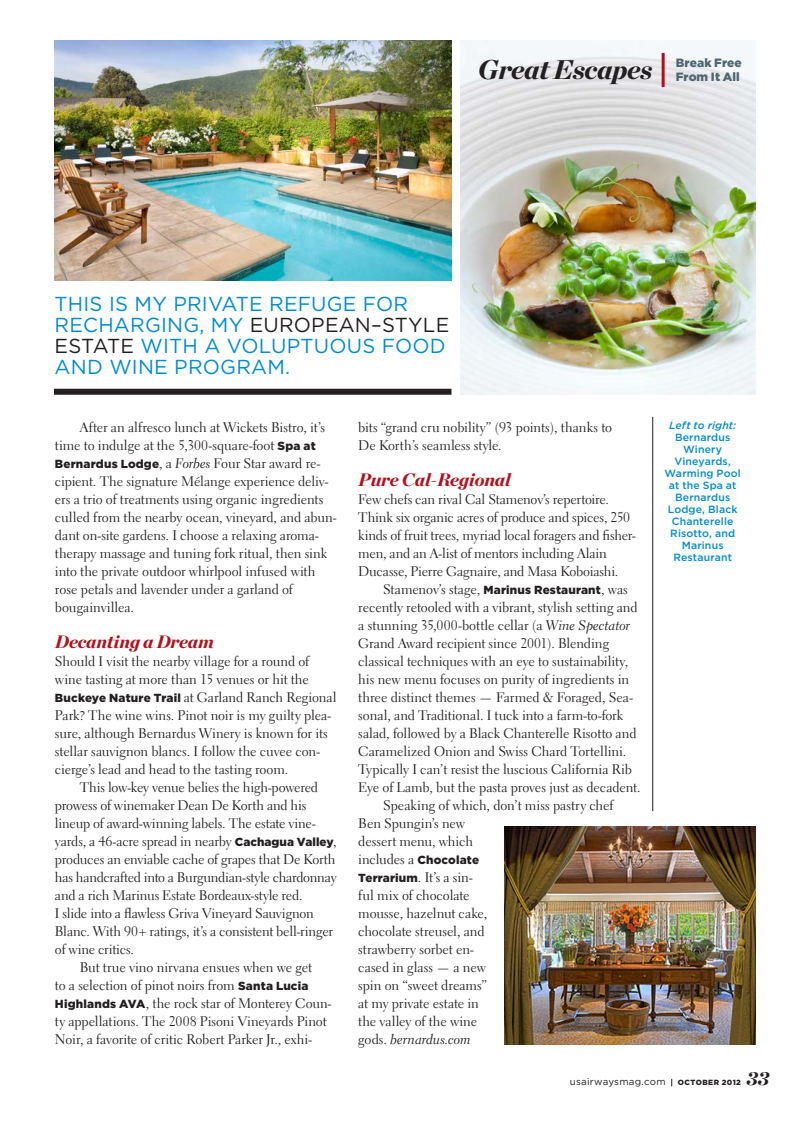
<style>
.page{position:relative;width:810px;height:1134px;background:#fff}
.page>*{position:absolute;margin:0;border:0;box-sizing:border-box;transform-origin:0 0}
.Dept__name{font:italic 900 27px "Chronicle Display";letter-spacing:-.01em;color:#231f20}
.Dept__PQ__Gotham_BLU{font:20.25px/21px "Gotham";letter-spacing:.01em;color:#008cd0}
.t1{font:italic 900 19.35px "Chronicle Display";color:#231f20}
.Body_copy__Electra_9{font:italic 900 18px "Chronicle Display";letter-spacing:-.005em;color:#b50e1a}
.Body_copy__Electra_9-2{font:13.8px/18px "Electra LH";letter-spacing:-.01em;color:#231f20}
.Body_copy__no_indent{font:13.8px/18px "Electra LH";letter-spacing:-.01em;color:#231f20}
.Dept__tag{font:900 12px/13.5px "Gotham";letter-spacing:.005em;color:#4f6570}
.t2{font:500 10.5px/12px "Gotham";letter-spacing:.015em;color:#008cd0;text-align:center}
.t3{font:9.75px "Gotham";letter-spacing:.025em;color:#231f20}
.s1{color:#231f20}
.s2{font-family:"Gotham";font-weight:900;font-size:11.7px}
.s3{font-family:"Electra LH Cursive"}
.s4{font-style:italic}
.s5{font-weight:900;font-size:7.5px}
</style>
<div class="page">
<img style="left:460px;top:40px;width:296px;height:354px">
<hr style="left:662px;top:53px;width:3px;height:34px;background:#b50e1a">
<hr style="left:652px;top:417px;width:1px;height:394px;background:#231f20">
<img style="left:54px;top:40px;width:398px;height:241px">
<div style="left:54px;top:389px;width:398px;height:6px;background:#231f20"></div>
<img style="left:504px;top:826px;width:252px;height:218px">
<p class="Dept__name" style="left:478px;top:52px;width:176px">Great Escapes</p>
<p class="Dept__tag" style="left:676px;top:56px;width:68px">Break Free<br>From It All</p>
<p class="Dept__PQ__Gotham_BLU" style="left:55px;top:293px;width:396px">THIS IS MY PRIVATE REFUGE FOR<br>RECHARGING, MY <span class="s1">EUROPEAN–STYLE<br>ESTATE</span> WITH A VOLUPTUOUS FOOD<br>AND WINE PROGRAM.</p>
<p class="Body_copy__Electra_9-2" style="left:55px;top:418px;width:283px;text-indent:25px">After an alfresco lunch at Wickets Bistro, it’s time to indulge at the 5,300-square-foot <span class="s2">Spa at Bernardus Lodge</span>, a <span class="s3">Forbes</span> Four Star award re&shy;cipient. The signature Mélange experience deliv&shy;ers a trio of treatments using organic ingredients culled from the nearby ocean, vineyard, and abun&shy;dant on-site gardens. I choose a relaxing aroma&shy;therapy massage and tuning fork ritual, then sink into the private outdoor whirlpool infused with rose petals and lavender under a garland of bougainvillea.</p>
<p class="Body_copy__Electra_9" style="left:55px;top:630px;width:160px">Decanting a Dream</p>
<p class="Body_copy__no_indent" style="left:55px;top:652px;width:283px">Should I visit the nearby village for a round of wine tasting at more than 15 venues or hit the <span class="s2">Buckeye Nature Trail</span> at Garland Ranch Regional Park? The wine wins. Pinot noir is my guilty plea&shy;sure, although Bernardus Winery is known for its stellar sauvignon blancs. I follow the cuvee con&shy;cierge’s lead and head to the tasting room.</p>
<p class="Body_copy__Electra_9-2" style="left:55px;top:778px;width:283px;text-indent:25px">This low-key venue belies the high-powered prowess of winemaker Dean De Korth and his lineup of award-winning labels. The estate vine&shy;yards, a 46-acre spread in nearby <span class="s2">Cachagua Valley</span>, produces an enviable cache of grapes that De Korth has handcrafted into a Burgundian-style chardonnay and a rich Marinus Estate Bordeaux-style red.<br>I slide into a flawless Griva Vineyard Sauvignon Blanc. With 90+ ratings, it’s a consistent bell-ringer of wine critics.</p>
<p class="Body_copy__Electra_9-2" style="left:55px;top:958px;width:278px;text-indent:25px">But true vino nirvana ensues when we get<br>to a selection of pinot noirs from <span class="s2">Santa Lucia Highlands AVA</span>, the rock star of Monterey Coun&shy;ty appellations. The 2008 Pisoni Vineyards Pinot Noir, a favorite of critic Robert Parker Jr., exhi-</p>
<p class="Body_copy__Electra_9-2" style="left:358px;top:418px;width:255px">bits “grand cru nobility” (93 points), thanks to<br>De Korth’s seamless style.</p>
<p class="Body_copy__Electra_9" style="left:358px;top:468px;width:154px">Pure Cal-Regional</p>
<p class="Body_copy__no_indent" style="left:358px;top:490px;width:279px">Few chefs can rival Cal Stamenov’s repertoire.<br>Think six organic acres of produce and spices, 250 kinds of fruit trees, myriad local foragers and fisher&shy;men, and an A-list of mentors including Alain Ducasse, Pierre Gagnaire, and Masa Koboiashi.</p>
<p class="Body_copy__Electra_9-2" style="left:358px;top:580px;width:284px;text-indent:25px">Stamenov’s stage, <span class="s2">Marinus Restaurant</span>, was recently retooled with a vibrant, stylish setting and a stunning 35,000-bottle cellar (a <span class="s3">Wine Spectator </span>Grand Award recipient since 2001). Blending classical techniques with an eye to sustainability, his new menu focuses on purity of ingredients in three distinct themes — Farmed &amp; Foraged, Sea&shy;sonal, and Traditional. I tuck into a farm-to-fork salad, followed by a Black Chanterelle Risotto and Caramelized Onion and Swiss Chard Tortellini.<br>Typically I can’t resist the luscious California Rib Eye of Lamb, but the pasta proves just as decadent.</p>
<p class="Body_copy__Electra_9-2" style="left:358px;top:796px;width:256px;text-indent:25px">Speaking of which, don’t miss pastry chef<br>Ben Spungin’s new<br>dessert menu, which<br>includes a <span class="s2">Chocolate<br>Terrarium</span>. It’s a sin-<br>ful mix of chocolate<br>mousse, hazelnut cake,<br>chocolate streusel, and<br>strawberry sorbet en-<br>cased in glass — a new<br>spin on “sweet dreams”<br>at my private estate in<br>the valley of the wine<br>gods. <span class="s3">bernardus.com</span></p>
<p class="t2" style="left:665px;top:419px;width:78px"><span class="s4">Left to right:<br></span>Bernardus<br>Winery<br>Vineyards,<br>Warming Pool at the Spa at<br>Bernardus<br>Lodge, Black<br>Chanterelle<br>Risotto, and<br>Marinus<br>Restaurant</p>
<p class="t3" style="left:570px;top:1076px;width:173px">usairwaysmag.com <span class="s5">OCTOBER 2012</span></p>
<p class="t1" style="left:746px;top:1066px;width:24px">33</p>
</div>
